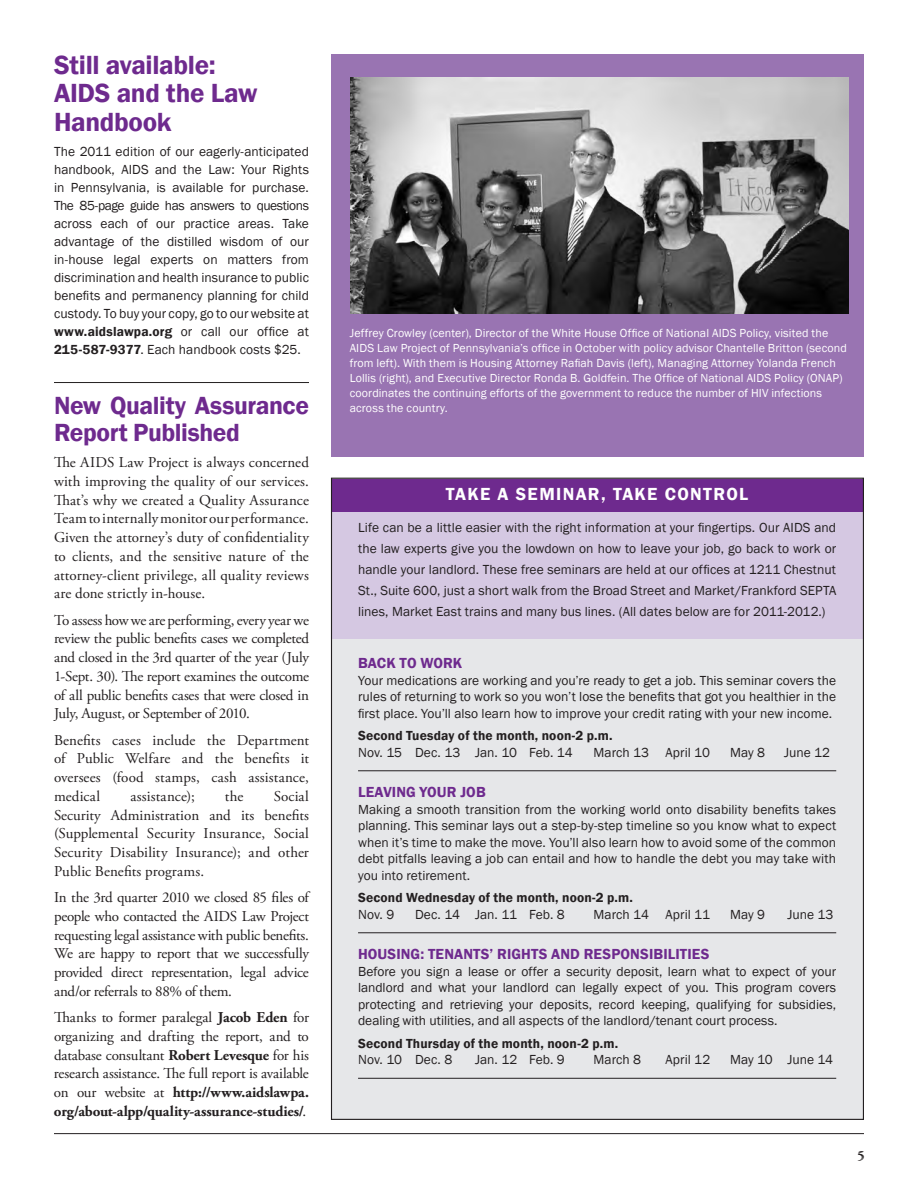
<style>
.page{position:relative;width:918px;height:1188px;background:#fff}
.page>*{position:absolute;margin:0;border:0;box-sizing:border-box;transform-origin:0 0}
.Garamond_body{font:600 27px/28.5px "Franklin Gothic";letter-spacing:-.01em;color:#6e2a8e}
.Garamond_body-2{font:600 25.5px/27px "Franklin Gothic";letter-spacing:-.015em;color:#6e2a8e}
.t1{font:600 18px "Franklin Gothic";letter-spacing:.075em;color:#fff}
.Garamond_body-3{font:15px/18.8px "Adobe Garamond Pro";letter-spacing:-.005em;color:#231f20;text-align:justify}
.t2{font:600 15px "Franklin Gothic";letter-spacing:.01em;color:#6e2a8e}
.Garamond_body-4{font:15px "Adobe Garamond Pro";letter-spacing:.015em;color:#231f20}
.Garamond_body-5{font:13.5px/18px "Franklin Gothic";letter-spacing:.005em;color:#231f20;text-align:justify}
.t3{font:600 13.5px "Franklin Gothic";letter-spacing:.01em;color:#231f20}
.t4{font:13.5px "Adobe Garamond";color:#231f20}
.Garamond_body-6{font:12px/15px "Franklin Gothic";letter-spacing:.01em;color:#fff}
.s1{font-weight:600}
.s2{font-weight:700}
</style>
<div class="page">
<hr style="left:54px;top:1133px;width:810px;height:1px;background:#231f20">
<div style="left:332px;top:478px;width:532px;height:641px;background:#e6e7e9"></div>
<div style="left:332px;top:479px;width:532px;height:160px;background:#d5c8e2"></div>
<div style="left:332px;top:479px;width:532px;height:33px;background:#6e2a8e"></div>
<hr style="left:358px;top:770px;width:478px;height:1px;background:#231f20">
<hr style="left:358px;top:932px;width:478px;height:1px;background:#231f20">
<hr style="left:358px;top:1078px;width:478px;height:1px;background:#231f20">
<hr style="left:54px;top:382px;width:255px;height:1px;background:#231f20">
<div style="left:332px;top:54px;width:532px;height:403px;background:#9974b2"></div>
<img style="left:351px;top:77px;width:497px;height:236px">
<p class="Garamond_body" style="left:54px;top:51px;width:205px">Still available:<br>AIDS and the Law<br>Handbook</p>
<p class="Garamond_body-5" style="left:54px;top:143px;width:256px">The 2011 edition of our eagerly-anticipated handbook, AIDS and the Law: Your Rights in Pennsylvania, is available for purchase.<br>The 85-page guide has answers to questions across each of our practice areas. Take advantage of the distilled wisdom of our in-house legal experts on matters from discrimination and health insurance to public benefits and permanency planning for child custody. To buy your copy, go to our website at <span class="s1">www.aidslawpa.org</span> or call our office at <span class="s1">215-587-9377</span>. Each handbook costs $25.</p>
<p class="Garamond_body-2" style="left:54px;top:392px;width:256px">New Quality Assurance<br>Report Published</p>
<p class="Garamond_body-3" style="left:54px;top:454px;width:256px">The AIDS Law Project is always concerned with improving the quality of our services.<br>That’s why we created a Quality Assurance Team to internally monitor our performance.<br>Given the attorney’s duty of confidentiality to clients, and the sensitive nature of the attorney-client privilege, all quality reviews are done strictly in-house.</p>
<p class="Garamond_body-3" style="left:54px;top:611px;width:257px">To assess how we are performing, every year we review the public benefits cases we completed and closed in the 3rd quarter of the year (July 1-Sept. 30). The report examines the outcome of all public benefits cases that were closed in July, August, or September of 2010.</p>
<p class="Garamond_body-3" style="left:54px;top:731px;width:256px">Benefits cases include the Department of Public Welfare and the benefits it oversees (food stamps, cash assistance, medical</p>
<p class="Garamond_body-3" style="left:54px;top:787px;width:256px;text-indent:220px">Social Security Administration and its benefits (Supplemental Security Insurance, Social Security Disability Insurance); and other Public Benefits programs.</p>
<p class="Garamond_body-3" style="left:54px;top:889px;width:256px">In the 3rd quarter 2010 we closed 85 files of people who contacted the AIDS Law Project requesting legal assistance with public benefits.<br>We are happy to report that we successfully provided direct representation, legal advice and/or referrals to 88% of them.</p>
<p class="Garamond_body-3" style="left:54px;top:1009px;width:257px">Thanks to former paralegal <span class="s2">Jacob Eden</span> for organizing and drafting the report, and to database consultant <span class="s2">Robert Levesque</span> for his research assistance. The full report is available on our website at <span class="s2">http://www.aidslawpa. org/about-alpp/quality-assurance-studies/</span>.</p>
<p class="Garamond_body-4" style="left:130px;top:787px;width:66px">assistance);</p>
<p class="Garamond_body-3" style="left:225px;top:787px;width:20px">the</p>
<p class="Garamond_body-6" style="left:350px;top:326px;width:499px">Jeffrey Crowley (center), Director of the White House Office of National AIDS Policy, visited the AIDS Law Project of Pennsylvania’s office in October with policy advisor Chantelle Britton (second from left). With them is Housing Attorney Rafiah Davis (left), Managing Attorney Yolanda French Lollis (right), and Executive Director Ronda B. Goldfein. The Office of National AIDS Policy (ONAP) coordinates the continuing efforts of the government to reduce the number of HIV infections across the country.</p>
<p class="t1" style="left:446px;top:483px;width:304px">TAKE A SEMINAR, TAKE CONTROL</p>
<p class="Garamond_body-5" style="left:358px;top:517px;width:480px;line-height:21px">Life can be a little easier with the right information at your fingertips. Our AIDS and the law experts give you the lowdown on how to leave your job, go back to work or handle your landlord. These free seminars are held at our offices at 1211 Chestnut St., Suite 600, just a short walk from the Broad Street and Market/Frankford SEPTA lines, Market East trains and many bus lines. (All dates below are for 2011-2012.)</p>
<p class="t2" style="left:358px;top:654px;width:106px">BACK TO WORK</p>
<p class="Garamond_body-5" style="left:358px;top:672px;width:480px;line-height:16.5px">Your medications are working and you’re ready to get a job. This seminar covers the rules of returning to work so you won’t lose the benefits that got you healthier in the first place. You’ll also learn how to improve your credit rating with your new income.</p>
<p class="t3" style="left:358px;top:728px;width:256px">Second Tuesday of the month, noon-2 p.m.</p>
<p class="Garamond_body-5" style="left:358px;top:744px;width:216px">Nov. 15 Dec. 13 Jan. 10 Feb. 14</p>
<p class="Garamond_body-5" style="left:594px;top:744px;width:118px">March 13 April 10</p>
<p class="Garamond_body-5" style="left:730px;top:744px;width:36px">May 8</p>
<p class="Garamond_body-5" style="left:784px;top:744px;width:48px">June 12</p>
<p class="t2" style="left:358px;top:783px;width:129px">LEAVING YOUR JOB</p>
<p class="Garamond_body-5" style="left:358px;top:801px;width:480px;line-height:16.5px">Making a smooth transition from the working world onto disability benefits takes planning. This seminar lays out a step-by-step timeline so you know what to expect when it’s time to make the move. You’ll also learn how to avoid some of the common debt pitfalls leaving a job can entail and how to handle the debt you may take with you into retirement.</p>
<p class="t3" style="left:358px;top:890px;width:277px">Second Wednesday of the month, noon-2 p.m.</p>
<p class="Garamond_body-5" style="left:358px;top:906px;width:38px">Nov. 9</p>
<p class="Garamond_body-5" style="left:415px;top:906px;width:151px">Dec. 14 Jan. 11 Feb. 8</p>
<p class="Garamond_body-5" style="left:594px;top:906px;width:118px">March 14 April 11</p>
<p class="Garamond_body-5" style="left:730px;top:906px;width:36px">May 9</p>
<p class="Garamond_body-5" style="left:787px;top:906px;width:48px">June 13</p>
<p class="t2" style="left:358px;top:945px;width:353px">HOUSING: TENANTS’ RIGHTS AND RESPONSIBILITIES</p>
<p class="Garamond_body-5" style="left:358px;top:963px;width:480px;line-height:16.5px">Before you sign a lease or offer a security deposit, learn what to expect of your landlord and what your landlord can legally expect of you. This program covers protecting and retrieving your deposits, record keeping, qualifying for subsidies, dealing with utilities, and all aspects of the landlord/tenant court process.</p>
<p class="t3" style="left:358px;top:1035px;width:262px">Second Thursday of the month, noon-2 p.m.</p>
<p class="Garamond_body-5" style="left:358px;top:1051px;width:96px">Nov. 10 Dec. 8</p>
<p class="Garamond_body-5" style="left:475px;top:1051px;width:91px">Jan. 12 Feb. 9</p>
<p class="Garamond_body-5" style="left:594px;top:1051px;width:49px">March 8</p>
<p class="Garamond_body-5" style="left:666px;top:1051px;width:46px">April 12</p>
<p class="Garamond_body-5" style="left:730px;top:1051px;width:105px">May 10 June 14</p>
<p class="t4" style="left:857px;top:1149px;width:8px">5</p>
</div>
